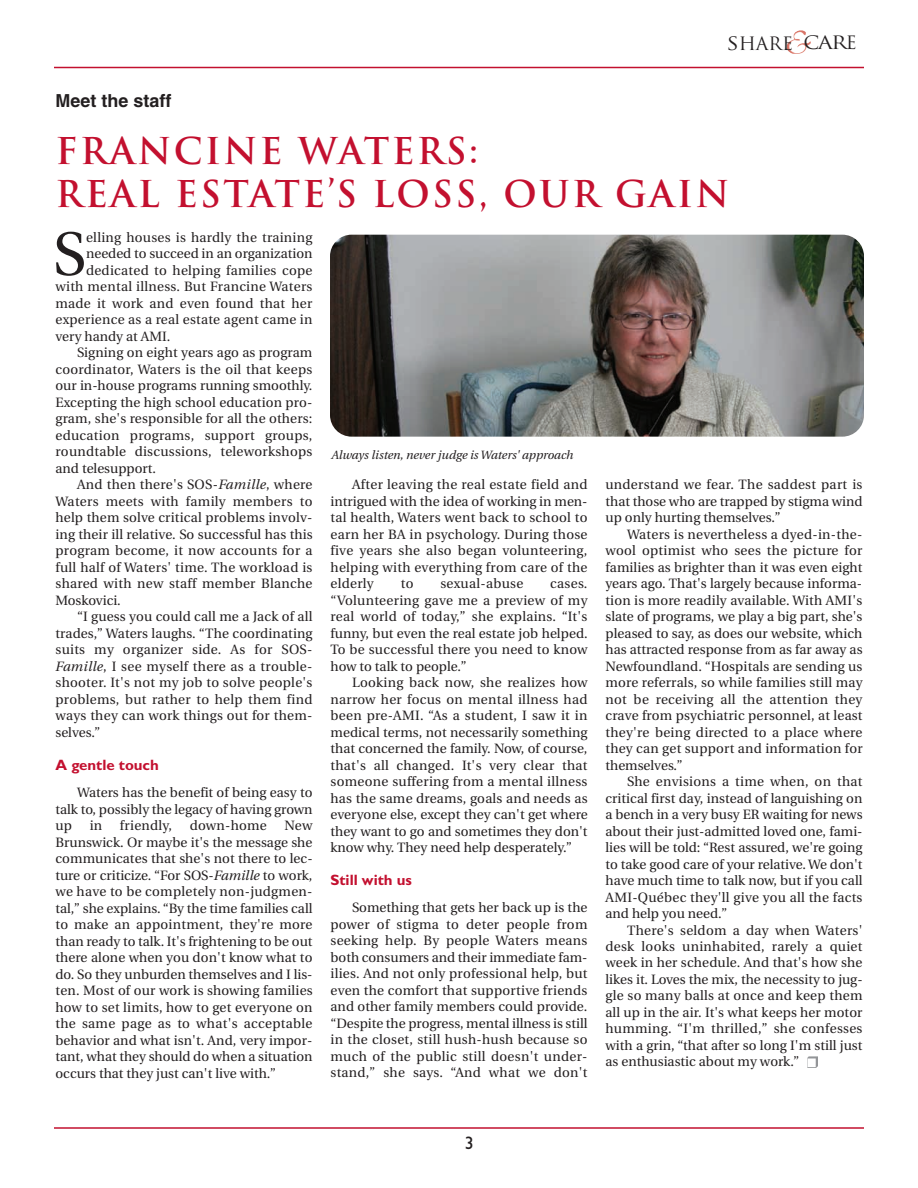
<style>
.page{position:relative;width:918px;height:1188px;background:#fff}
.page>*{position:absolute;margin:0;border:0;box-sizing:border-box;transform-origin:0 0}
.t1{font:61.2px "Utopia";color:#231f20}
.t2{font:700 36px/43.2px "Trajan";letter-spacing:.065em;color:#c3102f}
.t3{font:700 18px "Helvetica";color:#231f20}
.t4{font:18px "Trajan";color:#231f20;scale:1.2 1}
.t5{font:18px "Gill Sans";color:#231f20}
.t6{font:700 15px "Gill Sans";color:#c3102f}
.t7{font:13.5px/16.5px "Utopia";letter-spacing:.015em;color:#231f20;text-align:justify}
.t8{font:italic 12px "Utopia";color:#231f20}
.s1{font-style:italic}
</style>
<div class="page">
<hr style="left:54px;top:1127px;width:810px;height:2px;background:#c3102f">
<hr style="left:54px;top:67px;width:810px;height:1px;background:#c3102f">
<img style="left:787px;top:30px;width:24px;height:24px">
<img style="left:330px;top:235px;width:534px;height:202px">
<svg style="left:807px;top:1057px;width:11px;height:10px"></svg>
<h3 class="t3" style="left:56px;top:93px;width:117px">Meet the staff</h3>
<h3 class="t4" style="left:726px;top:33px;width:110px">SHARE CARE</h3>
<h2 class="t2" style="left:56px;top:130px;width:676px">FRANCINE WATERS:<br>REAL ESTATE’S LOSS, OUR GAIN</h2>
<h1 class="t1" style="left:53px;top:229px;width:35px">S</h1>
<p class="t7" style="left:86px;top:230px;width:228px">elling houses is hardly the training</p>
<p class="t7" style="left:86px;top:247px;width:228px">needed to succeed in an organization</p>
<p class="t7" style="left:86px;top:263px;width:228px">dedicated to helping families cope</p>
<p class="t7" style="left:55px;top:280px;width:258px">with mental illness. But Francine Waters</p>
<p class="t7" style="left:55px;top:296px;width:258px">made it work and even found that her</p>
<p class="t7" style="left:55px;top:313px;width:258px">experience as a real estate agent came in</p>
<p class="t7" style="left:55px;top:329px;width:116px">very handy at AMI.</p>
<p class="t7" style="left:77px;top:346px;width:237px">Signing on eight years ago as program</p>
<p class="t7" style="left:55px;top:362px;width:258px">coordinator, Waters is the oil that keeps</p>
<p class="t7" style="left:55px;top:379px;width:259px">our in-house programs running smoothly.</p>
<p class="t7" style="left:55px;top:395px;width:258px">Excepting the high school education pro-</p>
<p class="t7" style="left:55px;top:412px;width:258px">gram, she's responsible for all the others:</p>
<p class="t7" style="left:55px;top:428px;width:258px">education programs, support groups,</p>
<p class="t7" style="left:55px;top:445px;width:258px">roundtable discussions, teleworkshops</p>
<p class="t7" style="left:55px;top:461px;width:102px">and telesupport.</p>
<p class="t7" style="left:77px;top:478px;width:237px">And then there's SOS-<span class="s1">Famille</span>, where</p>
<p class="t7" style="left:55px;top:494px;width:258px">Waters meets with family members to</p>
<p class="t7" style="left:56px;top:511px;width:258px">help them solve critical problems involv-</p>
<p class="t7" style="left:56px;top:527px;width:259px">ing their ill relative. So successful has this</p>
<p class="t7" style="left:56px;top:544px;width:258px">program become, it now accounts for a</p>
<p class="t7" style="left:56px;top:560px;width:259px">full half of Waters' time. The workload is</p>
<p class="t7" style="left:56px;top:577px;width:258px">shared with new staff member Blanche</p>
<p class="t7" style="left:56px;top:593px;width:67px">Moskovici.</p>
<p class="t7" style="left:77px;top:610px;width:237px">“I guess you could call me a Jack of all</p>
<p class="t7" style="left:56px;top:626px;width:259px">trades,” Waters laughs. “The coordinating</p>
<p class="t7" style="left:56px;top:643px;width:258px">suits my organizer side. As for SOS-</p>
<p class="t7" style="left:56px;top:659px;width:258px"><span class="s1">Famille</span>, I see myself there as a trouble-</p>
<p class="t7" style="left:56px;top:676px;width:259px">shooter. It's not my job to solve people's</p>
<p class="t7" style="left:56px;top:692px;width:258px">problems, but rather to help them find</p>
<p class="t7" style="left:55px;top:709px;width:258px">ways they can work things out for them-</p>
<p class="t7" style="left:55px;top:725px;width:46px">selves.”</p>
<p class="t6" style="left:56px;top:759px;width:105px">A gentle touch</p>
<p class="t7" style="left:56px;top:785px;width:259px;text-indent:22px">Waters has the benefit of being easy to talk to, possibly the legacy of having grown up</p>
<p class="t7" style="left:90px;top:818px;width:14px">in</p>
<p class="t7" style="left:120px;top:818px;width:54px">friendly,</p>
<p class="t7" style="left:190px;top:818px;width:79px">down-home</p>
<p class="t7" style="left:56px;top:818px;width:259px;text-indent:229px">New Brunswick. Or maybe it's the message she communicates that she's not there to lec&shy;ture or criticize. “For SOS-<span class="s1">Famille</span> to work, we have to be completely non-judgmen&shy;tal,” she explains. “By the time families call to make an appointment, they're more than ready to talk. It's frightening to be out there alone when you don't know what to do. So they unburden themselves and I lis&shy;ten. Most of our work is showing families how to set limits, how to get everyone on the same page as to what's acceptable behavior and what isn't. And, very impor&shy;tant, what they should do when a situation occurs that they just can't live with.”</p>
<p class="t8" style="left:331px;top:451px;width:244px">Always listen, never judge is Waters' approach</p>
<p class="t7" style="left:331px;top:477px;width:259px;text-indent:22px">After leaving the real estate field and intrigued with the idea of working in men&shy;tal health, Waters went back to school to earn her BA in psychology. During those five years she also began volunteering, helping with everything from care of the elderly</p>
<p class="t7" style="left:401px;top:576px;width:14px">to</p>
<p class="t7" style="left:440px;top:576px;width:84px">sexual-abuse</p>
<p class="t7" style="left:331px;top:576px;width:259px;text-indent:220px">cases. “Volunteering gave me a preview of my real world of today,” she explains. “It's funny, but even the real estate job helped.<br>To be successful there you need to know how to talk to people.”</p>
<p class="t7" style="left:331px;top:675px;width:259px;text-indent:22px">Looking back now, she realizes how narrow her focus on mental illness had been pre-AMI. “As a student, I saw it in medical terms, not necessarily something that concerned the family. Now, of course, that's all changed. It's very clear that someone suffering from a mental illness has the same dreams, goals and needs as everyone else, except they can't get where they want to go and sometimes they don't know why. They need help desperately.”</p>
<p class="t6" style="left:330px;top:874px;width:83px">Still with us</p>
<p class="t7" style="left:330px;top:901px;width:259px;text-indent:22px">Something that gets her back up is the power of stigma to deter people from seeking help. By people Waters means both consumers and their immediate fam&shy;ilies. And not only professional help, but even the comfort that supportive friends and other family members could provide. “Despite the progress, mental illness is still in the closet, still hush-hush because so much of the public still doesn't under&shy;stand,” she says. “And what we don't</p>
<p class="t7" style="left:605px;top:477px;width:259px">understand we fear. The saddest part is that those who are trapped by stigma wind up only hurting themselves.”</p>
<p class="t7" style="left:605px;top:527px;width:259px;text-indent:22px">Waters is nevertheless a dyed-in-the&shy;wool optimist who sees the picture for families as brighter than it was even eight years ago. That's largely because informa&shy;tion is more readily available. With AMI's slate of programs, we play a big part, she's pleased to say, as does our website, which has attracted response from as far away as Newfoundland. “Hospitals are sending us more referrals, so while families still may not be receiving all the attention they crave from psychiatric personnel, at least they're being directed to a place where they can get support and information for themselves.”</p>
<p class="t7" style="left:605px;top:774px;width:259px;text-indent:22px">She envisions a time when, on that critical first day, instead of languishing on a bench in a very busy ER waiting for news about their just-admitted loved one, fami&shy;lies will be told: “Rest assured, we're going to take good care of your relative. We don't have much time to talk now, but if you call AMI-Québec they'll give you all the facts and help you need.”</p>
<p class="t7" style="left:605px;top:923px;width:259px;text-indent:22px">There's seldom a day when Waters' desk looks uninhabited, rarely a quiet week in her schedule. And that's how she likes it. Loves the mix, the necessity to jug&shy;gle so many balls at once and keep them all up in the air. It's what keeps her motor humming. “I'm thrilled,” she confesses with a grin, “that after so long I'm still just as enthusiastic about my work.”</p>
<h3 class="t5" style="left:465px;top:1133px;width:10px">3</h3>
</div>
